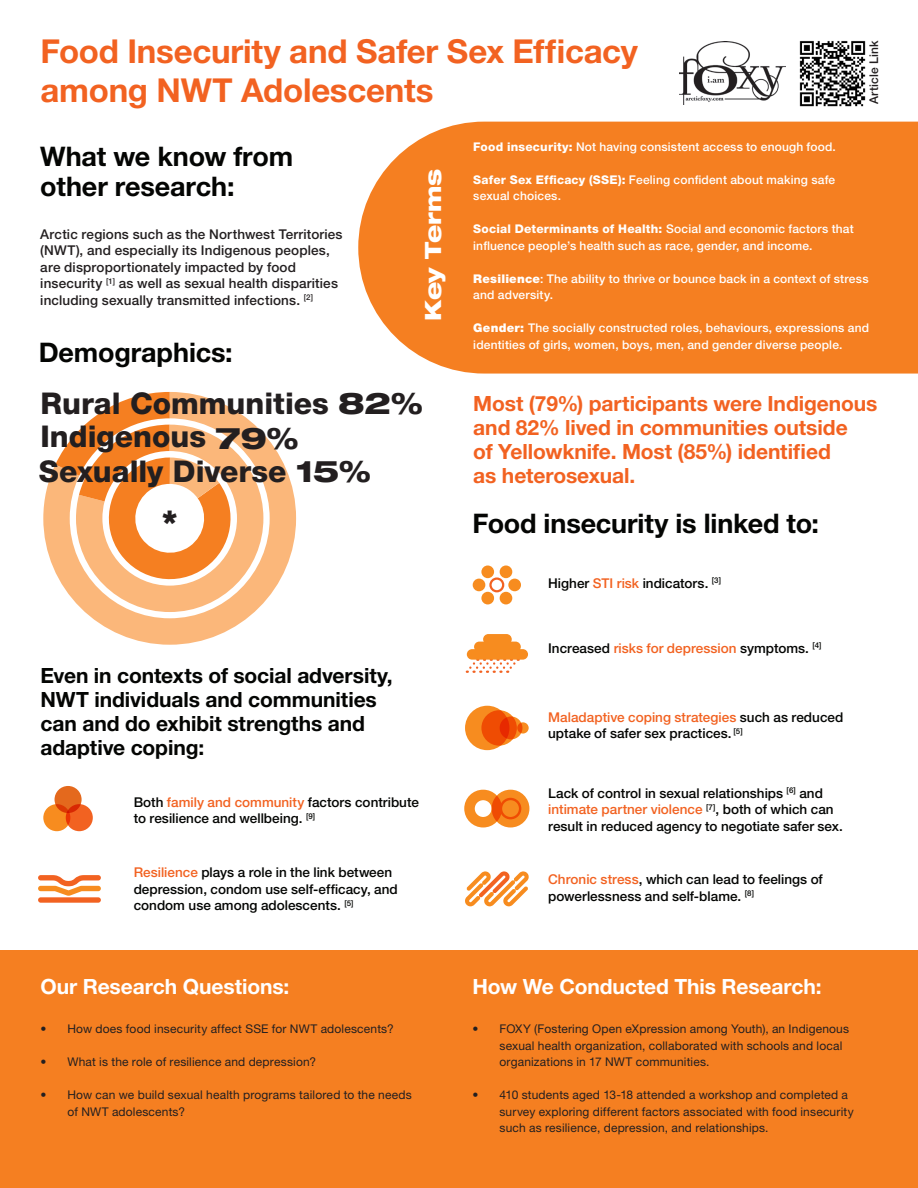
<style>
.page{position:relative;width:918px;height:1188px;background:#fff}
.page>*{position:absolute;margin:0;border:0;box-sizing:border-box;transform-origin:0 0}
.t1{font:700 33px "Helvetica Neue LT Pro";letter-spacing:-.005em;color:#f26221}
.t2{font:800 30px "Helvetica Neue LT Pro";color:#231f20}
.t3{font:900 expanded 30px "Helvetica Neue LT Pro";color:#231f20}
.t4{font:700 27px "Helvetica Neue LT Pro";letter-spacing:-.005em;color:#040503}
.t5{font:800 expanded 22.5px "Helvetica Neue LT Pro";letter-spacing:-.01em;color:#fff}
.t6{font:700 21px/24px "Helvetica Neue LT Pro";letter-spacing:-.005em;color:#f26221}
.t7{font:700 21px/24px "Helvetica Neue LT Pro";letter-spacing:-.005em;color:#040503}
.t8{font:700 21px "Helvetica Neue LT Pro";letter-spacing:-.005em;color:#fff}
.t9{font:500 13.5px/16.5px "Helvetica Neue LT Pro";color:#040503}
.t10{font:500 13.5px/16.5px "Helvetica Neue LT Pro";letter-spacing:.01em;color:#231f20}
.t11{font:12px/16.5px "Helvetica Neue LT Pro";letter-spacing:.015em;color:#231f20}
.t12{font:500 12px/16.5px "Helvetica Neue LT Pro";letter-spacing:.015em;color:#fff}
.t13{font:500 12px "Helvetica Neue LT Pro";letter-spacing:.015em;color:#231f20}
.s1{font-stretch:expanded}
.s2{color:#f26221}
.s3{font-weight:800}
.s4{font-weight:900}
</style>
<div class="page">
<div style="left:0;top:950px;width:918px;height:238px;background:#f57f21"></div>
<svg style="left:358px;top:122px;width:560px;height:252px;fill:#f57f21"></svg>
<img style="left:799px;top:40px;width:67px;height:67px">
<div style="left:43px;top:804px;width:27px;height:27px;background:#f78c1f;border-radius:50%"></div>
<div style="left:66px;top:804px;width:27px;height:27px;background:#f26221;border-radius:50%"></div>
<svg style="left:55px;top:786px;width:27px;height:27px"></svg>
<div style="left:473px;top:579px;width:12px;height:12px;background:#f78c1f;border-radius:50%"></div>
<div style="left:489px;top:577px;width:15px;height:15px;border:2px solid #f26221;border-radius:50%"></div>
<div style="left:481px;top:566px;width:13px;height:12px;background:#f78c1f;border-radius:50%"></div>
<div style="left:481px;top:592px;width:13px;height:12px;background:#f78c1f;border-radius:50%"></div>
<div style="left:508px;top:579px;width:13px;height:12px;background:#f78c1f;border-radius:50%"></div>
<div style="left:500px;top:566px;width:12px;height:12px;background:#f78c1f;border-radius:50%"></div>
<div style="left:500px;top:592px;width:12px;height:12px;background:#f78c1f;border-radius:50%"></div>
<svg style="left:465px;top:871px;width:64px;height:35px"></svg>
<div style="left:464px;top:790px;width:38px;height:37px;border:10px solid #f78c1f;border-radius:50%"></div>
<div style="left:500px;top:798px;width:21px;height:21px;background:#f78c1f;border-radius:50%"></div>
<div style="left:492px;top:790px;width:37px;height:37px;border:10px solid #f78c1f;border-radius:50%"></div>
<div style="left:465px;top:706px;width:44px;height:44px;background:#f78c1f;border-radius:50%"></div>
<svg style="left:481px;top:710px;width:36px;height:36px"></svg>
<svg style="left:500px;top:716px;width:22px;height:23px"></svg>
<svg style="left:517px;top:722px;width:12px;height:12px"></svg>
<div style="left:38px;top:897px;width:63px;height:6px;background:#f26221;border-radius:3px"></div>
<svg style="left:38px;top:875px;width:63px;height:21px"></svg>
<svg style="left:467px;top:658px;width:52px;height:15px"></svg>
<div style="left:474px;top:642px;width:47px;height:10px;background:#f78c1f;border-radius:5px"></div>
<div style="left:483px;top:634px;width:29px;height:11px;background:#f78c1f;border-radius:5px"></div>
<div style="left:467px;top:649px;width:61px;height:11px;background:#f78c1f;border-radius:5px"></div>
<svg style="left:43px;top:434px;width:253px;height:211px"></svg>
<svg style="left:55px;top:392px;width:209px;height:220px"></svg>
<img style="left:679px;top:41px;width:106px;height:64px">
<p class="t1" style="left:40px;top:30px;width:599px">Food Insecurity and Safer Sex Efficacy</p>
<p class="t1" style="left:40px;top:69px;width:394px">among NWT Adolescents</p>
<p class="t13" style="left:867px;top:104px;width:65px;rotate:-90deg">Article Link</p>
<p class="t4" style="left:40px;top:139px;width:255px">What we know from</p>
<p class="t4" style="left:40px;top:169px;width:196px">other research:</p>
<p class="t10" style="left:40px;top:225px;width:304px">Arctic regions such as the Northwest Territories (NWT), and especially its Indigenous peoples, are disproportionately impacted by food insecurity <sup>[1]</sup> as well as sexual health disparities including sexually transmitted infections. <sup>[2]</sup></p>
<p class="t4" style="left:39px;top:335px;width:196px">Demographics:</p>
<p class="t5" style="left:419px;top:321px;width:154px;rotate:-90deg">Key Terms</p>
<p class="t2" style="left:40px;top:386px;width:384px">Rural Communities <span class="s1">82%</span></p>
<p class="t2" style="left:40px;top:419px;width:260px">Indigenous <span class="s1">79%</span></p>
<p class="t2" style="left:39px;top:454px;width:333px">Sexually Diverse <span class="s1">15%</span></p>
<p class="t3" style="left:163px;top:502px;width:15px">*</p>
<p class="t7" style="left:40px;top:663px;width:354px">Even in contexts of social adversity,<br>NWT individuals and communities</p>
<p class="t7" style="left:40px;top:711px;width:326px">can and do exhibit strengths and adaptive coping:</p>
<p class="t9" style="left:134px;top:794px;width:287px">Both <span class="s2">family and community</span> factors contribute</p>
<p class="t9" style="left:134px;top:810px;width:183px">to resilience and wellbeing. <sup>[9]</sup></p>
<p class="t9" style="left:134px;top:864px;width:266px"><span class="s2">Resilience</span> plays a role in the link between depression, condom use self-efficacy, and condom use among adolescents. <sup>[5]</sup></p>
<p class="t12" style="left:473px;top:138px;width:364px"><span class="s3">Food insecurity:</span> Not having consistent access to enough food.</p>
<p class="t12" style="left:473px;top:171px;width:363px"><span class="s3">Safer Sex Efficacy (SSE):</span> Feeling confident about making safe sexual choices.</p>
<p class="t12" style="left:473px;top:221px;width:382px"><span class="s3">Social Determinants of Health:</span> Social and economic factors that influence people’s health such as race, gender, and income.</p>
<p class="t12" style="left:473px;top:270px;width:397px"><span class="s4">Resilience</span>: The ability to thrive or bounce back in a context of stress and adversity.</p>
<p class="t12" style="left:473px;top:320px;width:397px"><span class="s4">Gender:</span> The socially constructed roles, behaviours, expressions and</p>
<p class="t12" style="left:473px;top:336px;width:371px">identities of girls, women, boys, men, and gender diverse people.</p>
<p class="t6" style="left:473px;top:391px;width:406px">Most (79%) participants were Indigenous and 82% lived in communities outside</p>
<p class="t6" style="left:473px;top:439px;width:359px">of Yellowknife. Most (85%) identified</p>
<p class="t6" style="left:473px;top:463px;width:164px">as heterosexual.</p>
<p class="t4" style="left:472px;top:507px;width:348px">Food insecurity is linked to:</p>
<p class="t9" style="left:548px;top:575px;width:174px">Higher <span class="s2">STI risk</span> indicators. <sup>[3]</sup></p>
<p class="t9" style="left:548px;top:640px;width:275px">Increased <span class="s2">risks for depression</span> symptoms. <sup>[4]</sup></p>
<p class="t9" style="left:548px;top:709px;width:297px"><span class="s2">Maladaptive coping strategies</span> such as reduced uptake of safer sex practices. <sup>[5]</sup></p>
<p class="t9" style="left:548px;top:785px;width:296px">Lack of control in sexual relationships <sup>[6]</sup> and <span class="s2">intimate partner violence</span> <sup>[7]</sup>, both of which can result in reduced agency to negotiate safer sex.</p>
<p class="t9" style="left:548px;top:871px;width:276px"><span class="s2">Chronic stress</span>, which can lead to feelings of powerlessness and self-blame. <sup>[8]</sup></p>
<p class="t8" style="left:40px;top:973px;width:250px">Our Research Questions:</p>
<p class="t8" style="left:472px;top:973px;width:351px">How We Conducted This Research:</p>
<p class="t11" style="left:40px;top:1020px;width:355px">• How does food insecurity affect SSE for NWT adolescents?</p>
<p class="t11" style="left:40px;top:1053px;width:277px">• What is the role of resilience and depression?</p>
<p class="t11" style="left:68px;top:1086px;width:346px;text-indent:-27px">• How can we build sexual health programs tailored to the needs of NWT adolescents?</p>
<p class="t11" style="left:500px;top:1020px;width:351px;text-indent:-27px">• FOXY (Fostering Open eXpression among Youth), an Indigenous sexual health organization, collaborated with schools and local organizations in 17 NWT communities.</p>
<p class="t11" style="left:500px;top:1086px;width:356px;text-indent:-27px">• 410 students aged 13-18 attended a workshop and completed a survey exploring different factors associated with food insecurity such as resilience, depression, and relationships.</p>
</div>
